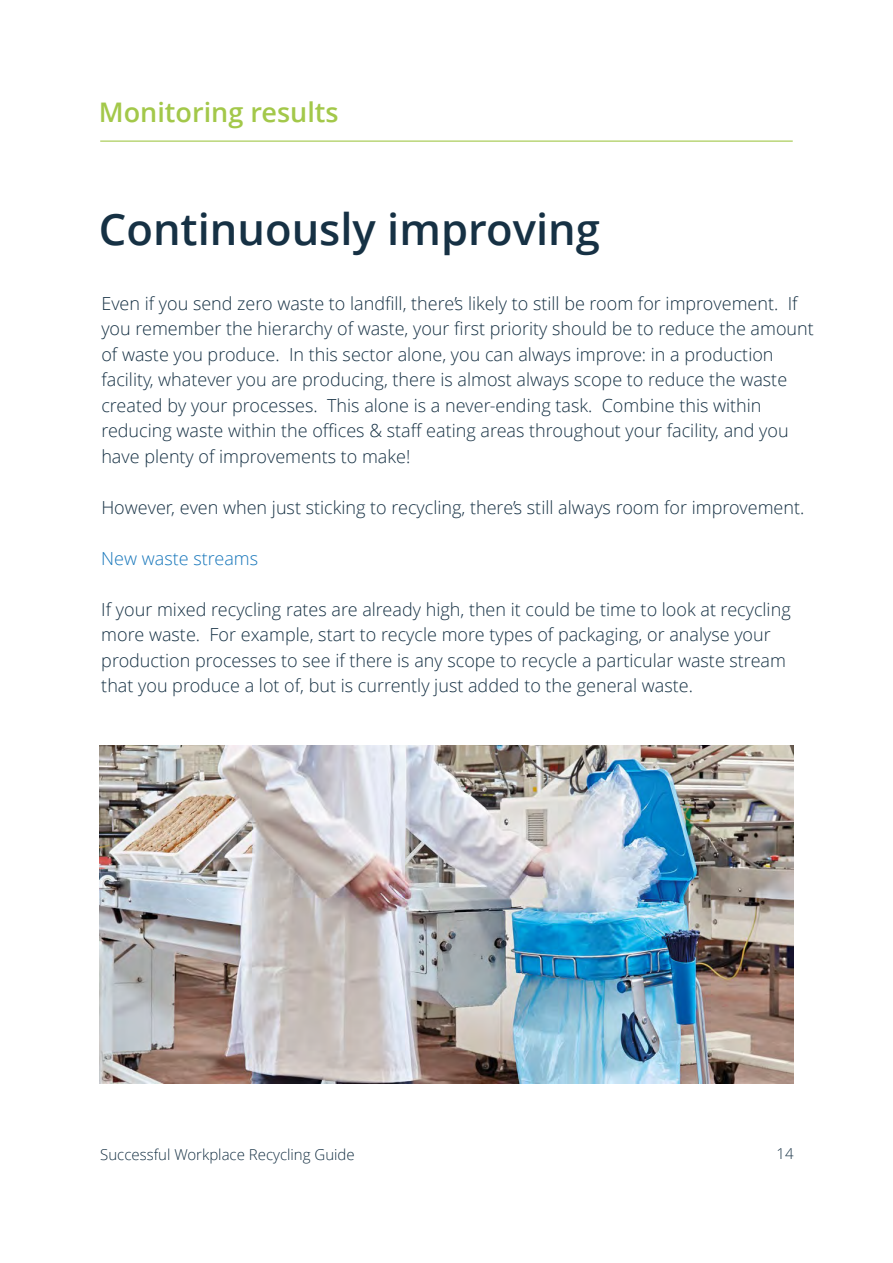
<style>
.page{position:relative;width:893px;height:1263px;background:#fff}
.page>*{position:absolute;margin:0;border:0;box-sizing:border-box;transform-origin:0 0}
.t1{font:600 43.5px "Open Sans";color:#163144}
.t2{font:600 27px "Open Sans";color:#a3c84a}
.t3{font:300 18px/25.5px "Open Sans";color:#163144}
.t4{font:300 18px "Open Sans";color:#1877bb}
.t5{font:300 15px "Open Sans";color:#163144}
</style>
<div class="page">
<hr style="left:100px;top:141px;width:693px;height:1px;background:#a3c84a">
<img style="left:100px;top:745px;width:694px;height:339px">
<h2 class="t2" style="left:99px;top:94px;width:241px">Monitoring results</h2>
<h1 class="t1" style="left:99px;top:199px;width:503px">Continuously improving</h1>
<p class="t3" style="left:101px;top:290px;width:714px">Even if you send zero waste to landfill, there’s likely to still be room for improvement. If you remember the hierarchy of waste, your first priority should be to reduce the amount of waste you produce. In this sector alone, you can always improve: in a production facility, whatever you are producing, there is almost always scope to reduce the waste created by your processes. This alone is a never-ending task. Combine this within reducing waste within the offices &amp; staff eating areas throughout your facility, and you have plenty of improvements to make!</p>
<p class="t3" style="left:101px;top:494px;width:705px">However, even when just sticking to recycling, there’s still always room for improvement.</p>
<p class="t4" style="left:101px;top:546px;width:158px">New waste streams</p>
<p class="t3" style="left:101px;top:596px;width:691px">If your mixed recycling rates are already high, then it could be time to look at recycling more waste. For example, start to recycle more types of packaging, or analyse your production processes to see if there is any scope to recycle a particular waste stream that you produce a lot of, but is currently just added to the general waste.</p>
<p class="t5" style="left:100px;top:1144px;width:256px">Successful Workplace Recycling Guide</p>
<p class="t5" style="left:776px;top:1143px;width:19px">14</p>
</div>
